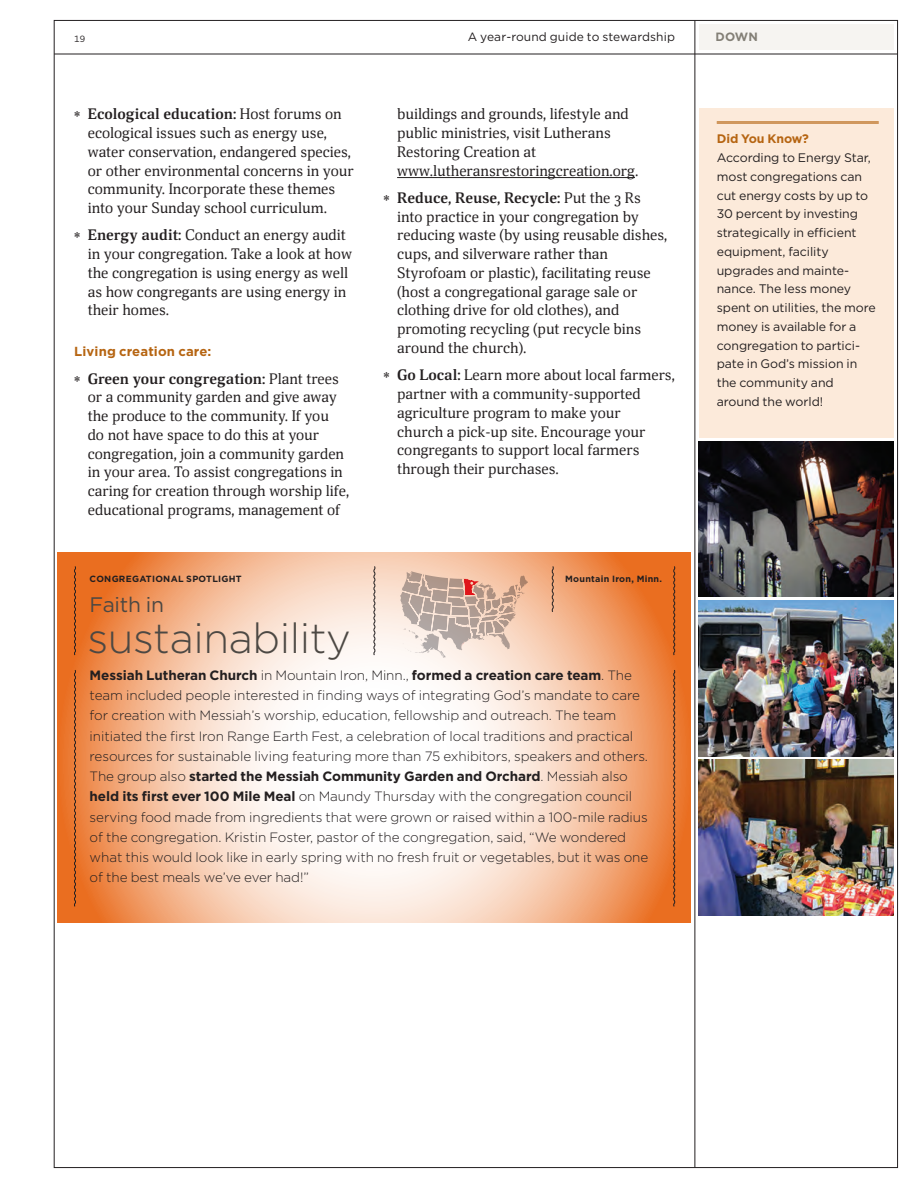
<style>
.page{position:relative;width:918px;height:1188px;background:#fff}
.page>*{position:absolute;margin:0;border:0;box-sizing:border-box;transform-origin:0 0}
.cong__spotlight_head{font:300 42px "Gotham";letter-spacing:-.01em;color:#4c4843}
.cong__spotlight_head-2{font:21px "Gotham";letter-spacing:-.01em;color:#4c4843}
.bullet_body{font:15px/18.8px "Deca Serif";color:#231f20}
.body{font:300 13.5px/20.2px "Gotham";letter-spacing:-.005em;color:#231f20}
.subhead_2{font:700 13.2px "Gotham";letter-spacing:.01em;color:#b66512}
.side_bar{font:12.3px/18.8px "Gotham";letter-spacing:-.005em;color:#231f20}
.side_bar_head{font:700 12.3px "Gotham";letter-spacing:-.005em;color:#b66512}
.t1{font:12px "Gotham";letter-spacing:.01em;color:#231f20}
.t2{font:700 12px "Gotham";color:#837f76}
.cong__spotlight{font:700 9px "Gotham";letter-spacing:.03em;color:#231f20}
.t3{font:9px "Gotham";color:#231f20}
.s1{font-weight:700}
</style>
<div class="page">
<div style="left:699px;top:24px;width:195px;height:26px;background:#f6f4f1"></div>
<hr style="left:695px;top:20px;width:1px;height:1148px;background:#231f20">
<hr style="left:54px;top:54px;width:844px;height:1px;background:#231f20">
<hr style="left:397px;top:177px;width:238px;height:1px;background:#231f20">
<div style="left:699px;top:108px;width:195px;height:330px;background:#fceada"></div>
<hr style="left:717px;top:122px;width:162px;height:1px;background:#b66512">
<hr style="left:717px;top:123px;width:162px;height:1px;background:#b66512">
<img style="left:699px;top:441px;width:195px;height:156px">
<img style="left:699px;top:760px;width:195px;height:156px">
<img style="left:699px;top:600px;width:195px;height:156px">
<svg style="left:58px;top:552px;width:633px;height:371px"></svg>
<svg style="left:373px;top:566px;width:3px;height:90px"></svg>
<svg style="left:551px;top:566px;width:3px;height:46px"></svg>
<svg style="left:74px;top:566px;width:2px;height:90px"></svg>
<svg style="left:74px;top:670px;width:2px;height:237px"></svg>
<svg style="left:673px;top:566px;width:3px;height:90px"></svg>
<svg style="left:673px;top:670px;width:3px;height:237px"></svg>
<svg style="left:400px;top:571px;width:128px;height:87px"></svg>
<p class="t3" style="left:74px;top:33px;width:12px">19</p>
<p class="t1" style="left:468px;top:29px;width:209px">A year-round guide to stewardship</p>
<p class="t2" style="left:716px;top:29px;width:44px">DOWN</p>
<p class="bullet_body" style="left:88px;top:105px;width:268px;text-indent:-14px">* <span class="s1">Ecological education:</span> Host forums on ecological issues such as energy use, water conservation, endangered species, or other environmental concerns in your community. Incorporate these themes into your Sunday school curriculum.</p>
<p class="bullet_body" style="left:88px;top:226px;width:266px;text-indent:-14px">* <span class="s1">Energy audit:</span> Conduct an energy audit in your congregation. Take a look at how the congregation is using energy as well as how congregants are using energy in their homes.</p>
<p class="subhead_2" style="left:74px;top:343px;width:139px">Living creation care:</p>
<p class="bullet_body" style="left:88px;top:370px;width:263px;text-indent:-14px">* <span class="s1">Green your congregation:</span> Plant trees or a community garden and give away the produce to the community. If you do not have space to do this at your congregation, join a community garden in your area. To assist congregations in caring for creation through worship life, educational programs, management of</p>
<p class="bullet_body" style="left:397px;top:105px;width:243px">buildings and grounds, lifestyle and public ministries, visit Lutherans Restoring Creation at www.lutheransrestoringcreation.org.</p>
<p class="bullet_body" style="left:397px;top:189px;width:272px;text-indent:-14px">* <span class="s1">Reduce, Reuse, Recycle:</span> Put the 3 Rs into practice in your congregation by reducing waste (by using reusable dishes, cups, and silverware rather than Styrofoam or plastic), facilitating reuse (host a congregational garage sale or clothing drive for old clothes), and promoting recycling (put recycle bins around the church).</p>
<p class="bullet_body" style="left:397px;top:366px;width:279px;text-indent:-14px">* <span class="s1">Go Local:</span> Learn more about local farmers, partner with a community-supported agriculture program to make your<br>church a pick-up site. Encourage your congregants to support local farmers through their purchases.</p>
<p class="cong__spotlight" style="left:90px;top:573px;width:154px">CONGREGATIONAL SPOTLIGHT</p>
<p class="cong__spotlight" style="left:565px;top:573px;width:98px">Mountain Iron, Minn.</p>
<p class="cong__spotlight_head-2" style="left:90px;top:591px;width:76px">Faith in</p>
<p class="cong__spotlight_head" style="left:87px;top:611px;width:265px">sustainability</p>
<p class="body" style="left:90px;top:665px;width:560px"><span class="s1">Messiah Lutheran Church</span> in Mountain Iron, Minn., <span class="s1">formed a creation care team</span>. The team included people interested in finding ways of integrating God’s mandate to care for creation with Messiah’s worship, education, fellowship and outreach. The team initiated the first Iron Range Earth Fest, a celebration of local traditions and practical resources for sustainable living featuring more than 75 exhibitors, speakers and others.<br>The group also <span class="s1">started the Messiah Community Garden and Orchard</span>. Messiah also <span class="s1">held its first ever 100 Mile Meal</span> on Maundy Thursday with the congregation council serving food made from ingredients that were grown or raised within a 100-mile radius of the congregation. Kristin Foster, pastor of the congregation, said, “We wondered what this would look like in early spring with no fresh fruit or vegetables, but it was one of the best meals we’ve ever had!”</p>
<p class="side_bar_head" style="left:717px;top:131px;width:94px">Did You Know?</p>
<p class="side_bar" style="left:717px;top:148px;width:161px">According to Energy Star, most congregations can cut energy costs by up to<br>30 percent by investing strategically in efficient equipment, facility upgrades and mainte&shy;nance. The less money spent on utilities, the more money is available for a congregation to partici&shy;pate in God’s mission in the community and around the world!</p>
</div>
